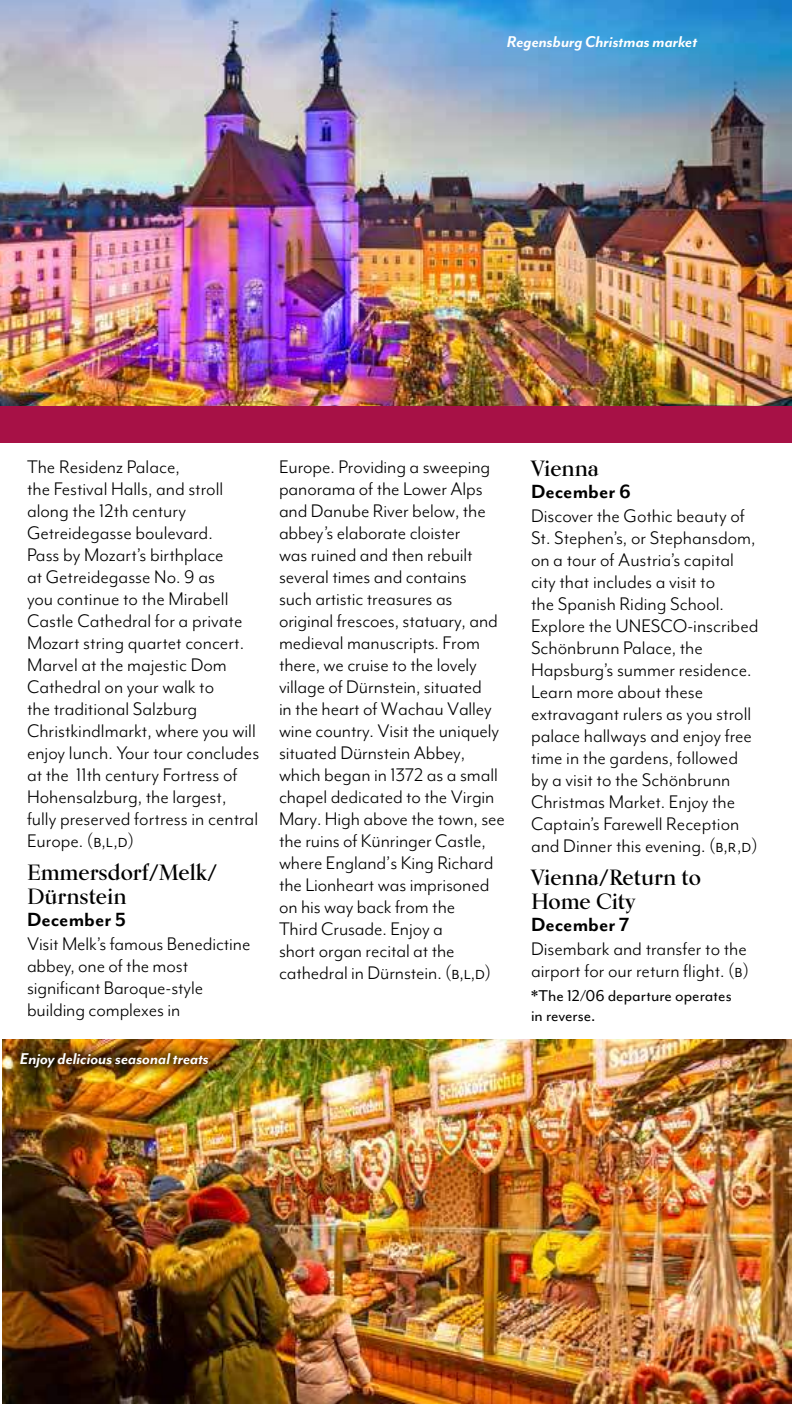
<style>
.page{position:relative;width:792px;height:1404px;background:#fff}
.page>*{position:absolute;margin:0;border:0;box-sizing:border-box;transform-origin:0 0}
.t1{font:700 22px/24px "Kumlien Pro";color:#000}
.t2{font:700 22px "Mr Eaves Mod OT";color:#000}
.t3{font:21px/22px "Mr Eaves Mod OT";letter-spacing:-.005em;color:#000}
.t4{font:italic 700 18px "Mr Eaves Mod OT";letter-spacing:-.005em;color:#fff}
.t5{font:18px/20px "Mr Eaves Mod OT";color:#000}
</style>
<div class="page">
<img style="left:0;top:0;width:792px;height:406px">
<div style="left:0;top:406px;width:792px;height:37px;background:#a71146"></div>
<img style="left:3px;top:1040px;width:789px;height:364px">
<div style="left:8px;top:1039px;width:213px;height:41px;background:#000;opacity:.75"></div>
<p class="t4" style="left:507px;top:36px;width:192px">Regensburg Christmas market</p>
<p class="t3" style="left:27px;top:457px;width:234px">The Residenz Palace,<br>the Festival Halls, and stroll along the 12th century<br>Getreidegasse boulevard.<br>Pass by Mozart’s birthplace<br>at Getreidegasse No. 9 as<br>you continue to the Mirabell<br>Castle Cathedral for a private<br>Mozart string quartet concert.<br>Marvel at the majestic Dom<br>Cathedral on your walk to<br>the traditional Salzburg<br>Christkindlmarkt, where you will enjoy lunch. Your tour concludes at the 11th century Fortress of<br>Hohensalzburg, the largest, fully preserved fortress in central<br>Europe. (b,l,d)</p>
<p class="t1" style="left:27px;top:862px;width:192px">Emmersdorf/Melk/<br>Dürnstein</p>
<p class="t2" style="left:27px;top:911px;width:100px">December 5</p>
<p class="t3" style="left:27px;top:934px;width:225px">Visit Melk’s famous Benedictine abbey, one of the most significant Baroque‑style building complexes in</p>
<p class="t4" style="left:20px;top:1053px;width:191px">Enjoy delicious seasonal treats</p>
<p class="t3" style="left:279px;top:457px;width:227px">Europe. Providing a sweeping panorama of the Lower Alps and Danube River below, the abbey’s elaborate cloister<br>was ruined and then rebuilt several times and contains such artistic treasures as original frescoes, statuary, and medieval manuscripts. From there, we cruise to the lovely village of Dürnstein, situated<br>in the heart of Wachau Valley wine country. Visit the uniquely situated Dürnstein Abbey, which began in 1372 as a small chapel dedicated to the Virgin<br>Mary. High above the town, see the ruins of Künringer Castle, where England’s King Richard the Lionheart was imprisoned on his way back from the<br>Third Crusade. Enjoy a<br>short organ recital at the cathedral in Dürnstein. (b,l,d)</p>
<p class="t1" style="left:531px;top:458px;width:69px">Vienna</p>
<p class="t2" style="left:531px;top:483px;width:101px">December 6</p>
<p class="t3" style="left:531px;top:505px;width:229px">Discover the Gothic beauty of<br>St. Stephen’s, or Stephansdom, on a tour of Austria’s capital city that includes a visit to<br>the Spanish Riding School.<br>Explore the UNESCO‑inscribed<br>Schönbrunn Palace, the<br>Hapsburg’s summer residence.<br>Learn more about these extravagant rulers as you stroll palace hallways and enjoy free time in the gardens, followed by a visit to the Schönbrunn<br>Christmas Market. Enjoy the<br>Captain’s Farewell Reception and Dinner this evening. (b,r,d)</p>
<p class="t1" style="left:531px;top:867px;width:171px">Vienna/Return to<br>Home City</p>
<p class="t2" style="left:531px;top:915px;width:100px">December 7</p>
<p class="t3" style="left:531px;top:938px;width:220px">Disembark and transfer to the airport for our return flight. (b)</p>
<p class="t5" style="left:531px;top:987px;width:202px">*The 12/06 departure operates in reverse.</p>
</div>
